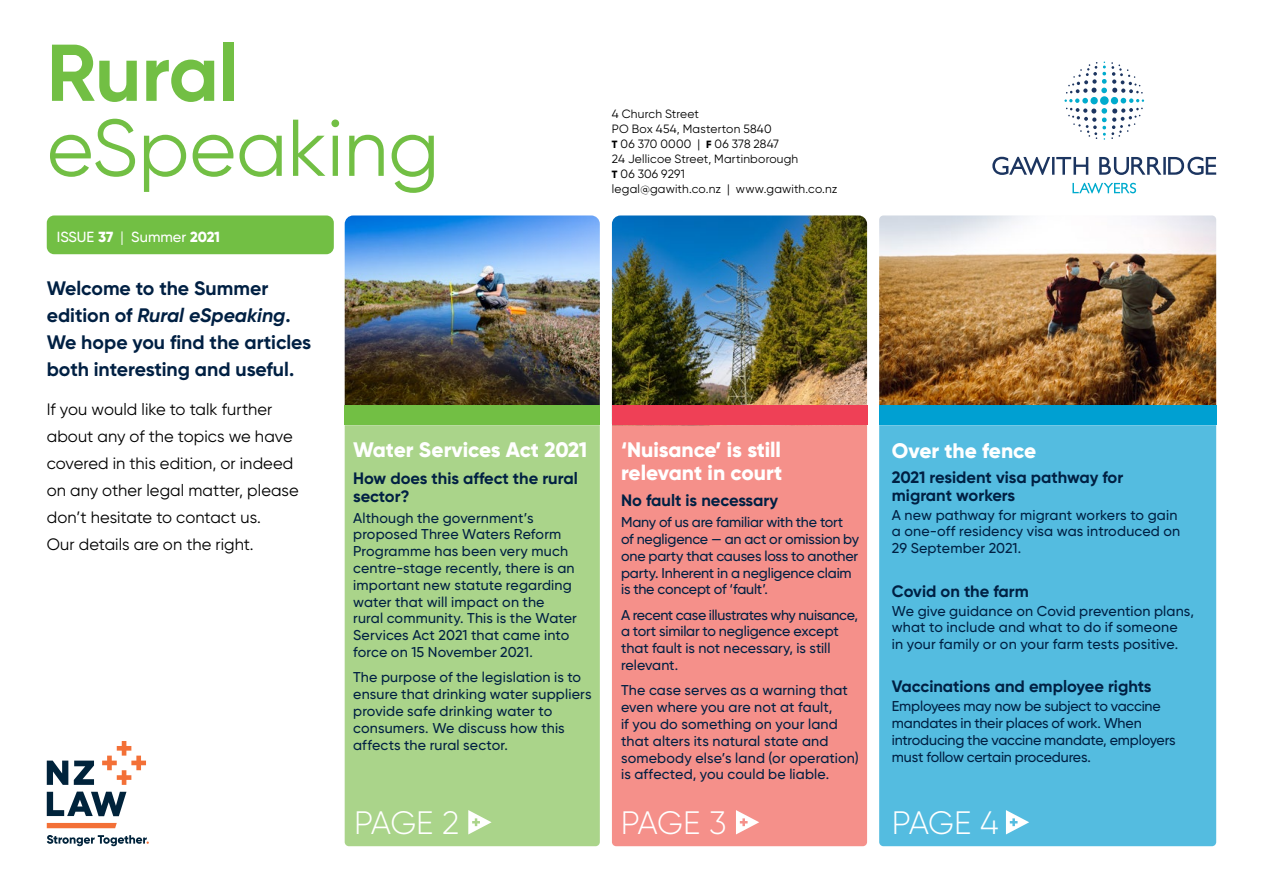
<style>
.page{position:relative;width:1263px;height:893px;background:#fff}
.page>*{position:absolute;margin:0;border:0;box-sizing:border-box;transform-origin:0 0}
.t1{font:80.25px "Gilroy";color:#72bf44}
.t2{font:700 80.25px "Gilroy";letter-spacing:-.005em;color:#72bf44}
.t3{font:300 32.4px "Gilroy";letter-spacing:-.025em;color:#fff}
.t4{font:800 21px/22.5px "Gilroy";color:#fff}
.t5{font:700 19.5px/27px "Gilroy";color:#002043}
.t6{font:16.5px/27px "Gilroy";letter-spacing:.005em;color:#000}
.t7{font:700 16.5px/18px "Gilroy";color:#002043}
.t8{font:500 14.7px "Gilroy";color:#fff}
.t9{font:500 14.25px/16.8px "Gilroy";letter-spacing:.005em;color:#002043}
.t10{font:500 14.25px/16.8px "Gilroy";letter-spacing:-.015em;color:#002043}
.t11{font:12px/15px "Gilroy";letter-spacing:.015em;color:#000}
.s1{font-weight:800}
.s2{font-weight:400}
.s3{font-style:italic}
.s4{font-weight:800;font-size:10.5px}
</style>
<div class="page">
<img style="left:612px;top:215px;width:255px;height:191px">
<div style="left:612px;top:425px;width:255px;height:421px;background:#f5908a"></div>
<div style="left:612px;top:406px;width:255px;height:19px;background:#ef4056"></div>
<img style="left:345px;top:215px;width:255px;height:191px">
<img style="left:879px;top:215px;width:337px;height:191px">
<div style="left:879px;top:425px;width:337px;height:421px;background:#54bce0"></div>
<div style="left:345px;top:425px;width:255px;height:421px;background:#aad48a"></div>
<svg style="left:468px;top:810px;width:24px;height:24px"></svg>
<svg style="left:1006px;top:810px;width:23px;height:24px"></svg>
<svg style="left:736px;top:810px;width:23px;height:24px"></svg>
<div style="left:345px;top:406px;width:255px;height:19px;background:#72bf44"></div>
<div style="left:879px;top:406px;width:337px;height:19px;background:#00a0d2"></div>
<div style="left:47px;top:215px;width:287px;height:39px;background:#72bf44;border-radius:7px"></div>
<svg style="left:47px;top:792px;width:79px;height:24px"></svg>
<svg style="left:47px;top:761px;width:47px;height:24px"></svg>
<svg style="left:102px;top:741px;width:44px;height:44px"></svg>
<svg style="left:47px;top:823px;width:70px;height:5px"></svg>
<svg style="left:47px;top:835px;width:102px;height:11px"></svg>
<svg style="left:992px;top:157px;width:224px;height:18px"></svg>
<svg style="left:1072px;top:183px;width:64px;height:10px"></svg>
<svg style="left:1064px;top:62px;width:80px;height:78px"></svg>
<h1 class="t2" style="left:47px;top:23px;width:193px">Rural</h1>
<h1 class="t1" style="left:47px;top:99px;width:394px">eSpeaking</h1>
<p class="t8" style="left:57px;top:228px;width:165px">ISSUE <span class="s1">37</span> <span class="s2">|</span> Summer <span class="s1">2021</span></p>
<h3 class="t5" style="left:47px;top:274px;width:266px">Welcome to the Summer edition of <span class="s3">Rural eSpeaking</span>.<br>We hope you find the articles both interesting and useful.</h3>
<p class="t6" style="left:47px;top:396px;width:253px">If you would like to talk further about any of the topics we have covered in this edition, or indeed on any other legal matter, please don’t hesitate to contact us.<br>Our details are on the right.</p>
<h3 class="t4" style="left:353px;top:438px;width:236px">Water Services Act 2021</h3>
<p class="t7" style="left:353px;top:469px;width:226px">How does this affect the rural sector?</p>
<p class="t9" style="left:353px;top:509px;width:225px">Although the government’s proposed Three Waters Reform<br>Programme has been very much centre-stage recently, there is an important new statute regarding water that will impact on the rural community. This is the Water<br>Services Act 2021 that came into force on 15 November 2021.</p>
<p class="t9" style="left:353px;top:669px;width:240px">The purpose of the legislation is to ensure that drinking water suppliers provide safe drinking water to consumers. We discuss how this affects the rural sector.</p>
<p class="t11" style="left:612px;top:107px;width:227px">4 Church Street<br>PO Box 454, Masterton 5840<br><span class="s4">T</span> 06 370 0000 | <span class="s4">F</span> 06 378 2847<br>24 Jellicoe Street, Martinborough<br><span class="s4">T</span> 06 306 9291<br>legal@gawith.co.nz | www.gawith.co.nz</p>
<h3 class="t4" style="left:621px;top:438px;width:163px">‘Nuisance’ is still relevant in court</h3>
<p class="t7" style="left:621px;top:491px;width:158px">No fault is necessary</p>
<p class="t10" style="left:621px;top:514px;width:239px">Many of us are familiar with the tort of negligence — an act or omission by one party that causes loss to another party. Inherent in a negligence claim is the concept of ‘fault’.</p>
<p class="t10" style="left:621px;top:606px;width:238px">A recent case illustrates why nuisance, a tort similar to negligence except that fault is not necessary, is still relevant.</p>
<p class="t9" style="left:621px;top:682px;width:239px">The case serves as a warning that even where you are not at fault,<br>if you do something on your land that alters its natural state and somebody else’s land (or operation) is affected, you could be liable.</p>
<h3 class="t4" style="left:892px;top:440px;width:146px">Over the fence</h3>
<p class="t7" style="left:892px;top:468px;width:233px">2021 resident visa pathway for migrant workers</p>
<p class="t9" style="left:892px;top:506px;width:290px">A new pathway for migrant workers to gain a one-off residency visa was introduced on<br>29 September 2021.</p>
<p class="t7" style="left:892px;top:582px;width:138px">Covid on the farm</p>
<p class="t9" style="left:892px;top:602px;width:304px">We give guidance on Covid prevention plans, what to include and what to do if someone<br>in your family or on your farm tests positive.</p>
<p class="t7" style="left:892px;top:677px;width:261px">Vaccinations and employee rights</p>
<p class="t10" style="left:892px;top:698px;width:285px">Employees may now be subject to vaccine mandates in their places of work. When introducing the vaccine mandate, employers must follow certain procedures.</p>
<h2 class="t3" style="left:354px;top:802px;width:107px">PAGE 2</h2>
<h2 class="t3" style="left:621px;top:802px;width:107px">PAGE 3</h2>
<h2 class="t3" style="left:892px;top:802px;width:108px">PAGE 4</h2>
</div>
